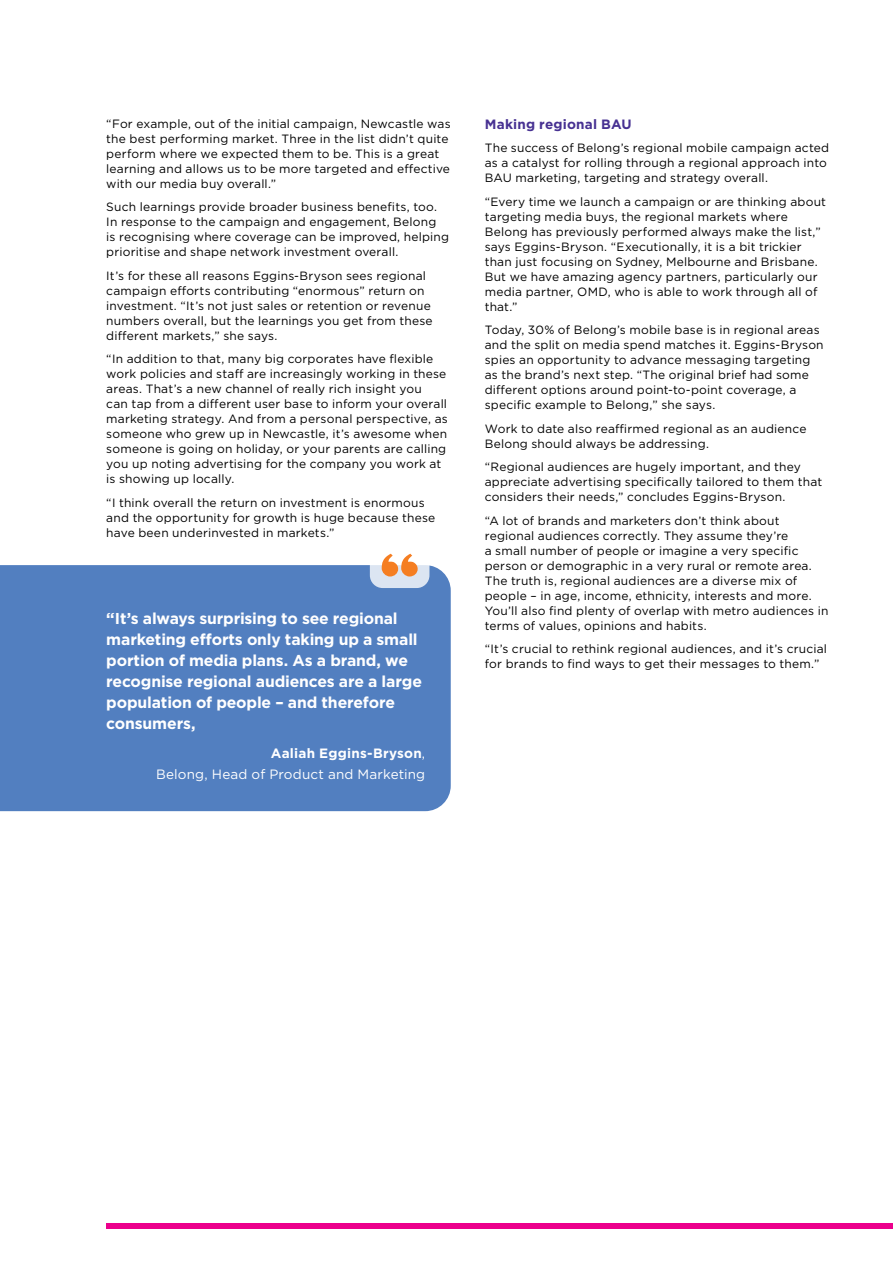
<style>
.page{position:relative;width:893px;height:1263px;background:#fff}
.page>*{position:absolute;margin:0;border:0;box-sizing:border-box;transform-origin:0 0}
.t1{font:700 15.75px/21px "Gotham";letter-spacing:-.01em;color:#fff}
.t2{font:13.5px/21px "Gotham";letter-spacing:.015em;color:#fff;text-align:right}
.t3{font:700 13.5px "Gotham";letter-spacing:.015em;color:#473192}
.t4{font:12px/15px "Gotham";letter-spacing:.015em;color:#000}
.s1{font-weight:700}
</style>
<div class="page">
<div style="left:0;top:565px;width:451px;height:246px;background:#527fc0"></div>
<div style="left:106px;top:1223px;width:787px;height:6px;background:#ec008c"></div>
<svg style="left:370px;top:542px;width:59px;height:46px"></svg>
<svg style="left:382px;top:554px;width:36px;height:22px"></svg>
<p class="t4" style="left:106px;top:116px;width:346px">“For example, out of the initial campaign, Newcastle was the best performing market. Three in the list didn’t quite perform where we expected them to be. This is a great learning and allows us to be more targeted and effective with our media buy overall.”</p>
<p class="t4" style="left:106px;top:199px;width:344px">Such learnings provide broader business benefits, too.<br>In response to the campaign and engagement, Belong<br>is recognising where coverage can be improved, helping prioritise and shape network investment overall.</p>
<p class="t4" style="left:106px;top:268px;width:328px">It’s for these all reasons Eggins-Bryson sees regional campaign efforts contributing “enormous” return on investment. “It’s not just sales or retention or revenue numbers overall, but the learnings you get from these different markets,” she says.</p>
<p class="t4" style="left:106px;top:351px;width:343px">“In addition to that, many big corporates have flexible work policies and staff are increasingly working in these areas. That’s a new channel of really rich insight you<br>can tap from a different user base to inform your overall marketing strategy. And from a personal perspective, as someone who grew up in Newcastle, it’s awesome when someone is going on holiday, or your parents are calling you up noting advertising for the company you work at is showing up locally.</p>
<p class="t4" style="left:106px;top:495px;width:330px">“I think overall the return on investment is enormous and the opportunity for growth is huge because these have been underinvested in markets.”</p>
<p class="t1" style="left:106px;top:607px;width:317px">“It’s always surprising to see regional marketing efforts only taking up a small portion of media plans. As a brand, we recognise regional audiences are a large population of people – and therefore consumers,</p>
<p class="t2" style="left:156px;top:743px;width:271px"><span class="s1">Aaliah Eggins-Bryson</span>,<br>Belong, Head of Product and Marketing</p>
<p class="t3" style="left:485px;top:115px;width:149px">Making regional BAU</p>
<p class="t4" style="left:485px;top:140px;width:346px">The success of Belong’s regional mobile campaign acted as a catalyst for rolling through a regional approach into<br>BAU marketing, targeting and strategy overall.</p>
<p class="t4" style="left:485px;top:194px;width:343px">“Every time we launch a campaign or are thinking about targeting media buys, the regional markets where Belong has previously performed always make the list,” says Eggins-Bryson. “Executionally, it is a bit trickier than just focusing on Sydney, Melbourne and Brisbane.<br>But we have amazing agency partners, particularly our media partner, OMD, who is able to work through all of that.”</p>
<p class="t4" style="left:485px;top:322px;width:340px">Today, 30% of Belong’s mobile base is in regional areas and the split on media spend matches it. Eggins-Bryson spies an opportunity to advance messaging targeting as the brand’s next step. “The original brief had some different options around point-to-point coverage, a specific example to Belong,” she says.</p>
<p class="t4" style="left:485px;top:421px;width:323px">Work to date also reaffirmed regional as an audience<br>Belong should always be addressing.</p>
<p class="t4" style="left:485px;top:459px;width:339px">“Regional audiences are hugely important, and they appreciate advertising specifically tailored to them that considers their needs,” concludes Eggins-Bryson.</p>
<p class="t4" style="left:485px;top:513px;width:345px">“A lot of brands and marketers don’t think about regional audiences correctly. They assume they’re<br>a small number of people or imagine a very specific person or demographic in a very rural or remote area.<br>The truth is, regional audiences are a diverse mix of people – in age, income, ethnicity, interests and more.<br>You’ll also find plenty of overlap with metro audiences in terms of values, opinions and habits.</p>
<p class="t4" style="left:485px;top:641px;width:344px">“It’s crucial to rethink regional audiences, and it’s crucial for brands to find ways to get their messages to them.”</p>
</div>
